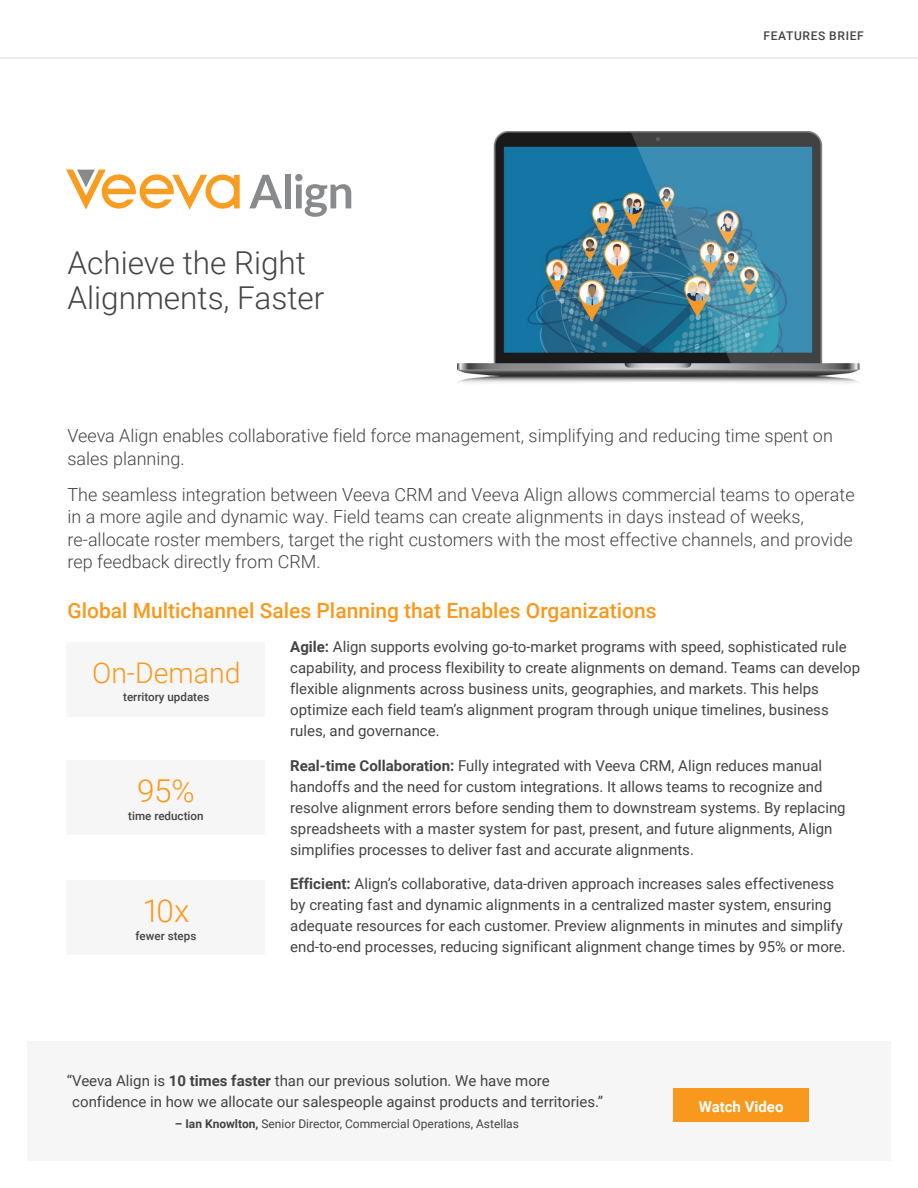
<style>
.page{position:relative;width:918px;height:1188px;background:#fff}
.page>*{position:absolute;margin:0;border:0;box-sizing:border-box;transform-origin:0 0}
.t1{font:300 31.5px/34.5px "Roboto";color:#444}
.t2{font:300 31.5px "Roboto";color:#f8991d}
.t3{font:300 28.5px "Roboto";color:#f8991d}
.t4{font:500 21px "Roboto";color:#f8991d}
.t5{font:300 18px/22.5px "Roboto";color:#444}
.t6{font:15px/21px "Roboto";color:#444}
.t7{font:700 15px "Roboto";color:#fff}
.t8{font:12px "Roboto";color:#444}
.t9{font:500 12px "Roboto";letter-spacing:.055em;color:#444}
.t10{font:500 11.7px "Roboto";color:#444}
.s1{font-weight:700}
</style>
<div class="page">
<hr style="left:0;top:58px;width:918px;height:1px;background:#d9d9d9">
<svg style="left:249px;top:175px;width:33px;height:33px"></svg>
<div style="left:285px;top:174px;width:6px;height:34px;background:#888a8d"></div>
<svg style="left:295px;top:174px;width:56px;height:43px"></svg>
<svg style="left:66px;top:170px;width:174px;height:40px"></svg>
<div style="left:67px;top:643px;width:198px;height:74px;background:#f6f6f6"></div>
<div style="left:67px;top:761px;width:198px;height:74px;background:#f6f6f6"></div>
<div style="left:67px;top:880px;width:198px;height:75px;background:#f6f6f6"></div>
<div style="left:27px;top:1041px;width:864px;height:120px;background:#f6f6f6"></div>
<div style="left:674px;top:1089px;width:135px;height:33px;background:#f8991d"></div>
<img style="left:488px;top:132px;width:341px;height:251px">
<img style="left:457px;top:363px;width:31px;height:21px">
<img style="left:829px;top:363px;width:30px;height:20px">
<h1 class="t1" style="left:68px;top:245px;width:258px">Achieve the Right<br>Alignments, Faster</h1>
<p class="t9" style="left:764px;top:27px;width:102px">FEATURES BRIEF</p>
<p class="t5" style="left:68px;top:424px;width:767px">Veeva Align enables collaborative field force management, simplifying and reducing time spent on sales planning.</p>
<p class="t5" style="left:68px;top:482px;width:789px">The seamless integration between Veeva CRM and Veeva Align allows commercial teams to operate in a more agile and dynamic way. Field teams can create alignments in days instead of weeks, re-allocate roster members, target the right customers with the most effective channels, and provide rep feedback directly from CRM.</p>
<h3 class="t4" style="left:68px;top:596px;width:591px">Global Multichannel Sales Planning that Enables Organizations</h3>
<p class="t6" style="left:290px;top:636px;width:571px"><span class="s1">Agile:</span> Align supports evolving go-to-market programs with speed, sophisticated rule capability, and process flexibility to create alignments on demand. Teams can develop flexible alignments across business units, geographies, and markets. This helps optimize each field team’s alignment program through unique timelines, business rules, and governance.</p>
<p class="t6" style="left:290px;top:754px;width:557px"><span class="s1">Real-time Collaboration:</span> Fully integrated with Veeva CRM, Align reduces manual handoffs and the need for custom integrations. It allows teams to recognize and resolve alignment errors before sending them to downstream systems. By replacing spreadsheets with a master system for past, present, and future alignments, Align simplifies processes to deliver fast and accurate alignments.</p>
<p class="t6" style="left:290px;top:873px;width:557px"><span class="s1">Efficient:</span> Align’s collaborative, data-driven approach increases sales effectiveness by creating fast and dynamic alignments in a centralized master system, ensuring adequate resources for each customer. Preview alignments in minutes and simplify end-to-end processes, reducing significant alignment change times by 95% or more.</p>
<h2 class="t3" style="left:92px;top:653px;width:150px">On-Demand</h2>
<p class="t10" style="left:123px;top:689px;width:88px">territory updates</p>
<h1 class="t2" style="left:137px;top:769px;width:59px">95%</h1>
<p class="t10" style="left:128px;top:808px;width:77px">time reduction</p>
<h1 class="t2" style="left:143px;top:889px;width:48px">10x</h1>
<p class="t10" style="left:136px;top:928px;width:62px">fewer steps</p>
<p class="t6" style="left:72px;top:1069px;width:532px;text-indent:-5px">“Veeva Align is <span class="s1">10 times faster</span> than our previous solution. We have more confidence in how we allocate our salespeople against products and territories.”</p>
<p class="t8" style="left:175px;top:1115px;width:346px"><span class="s1">– Ian Knowlton,</span> Senior Director, Commercial Operations, Astellas</p>
<p class="t7" style="left:699px;top:1096px;width:86px">Watch Video</p>
</div>
